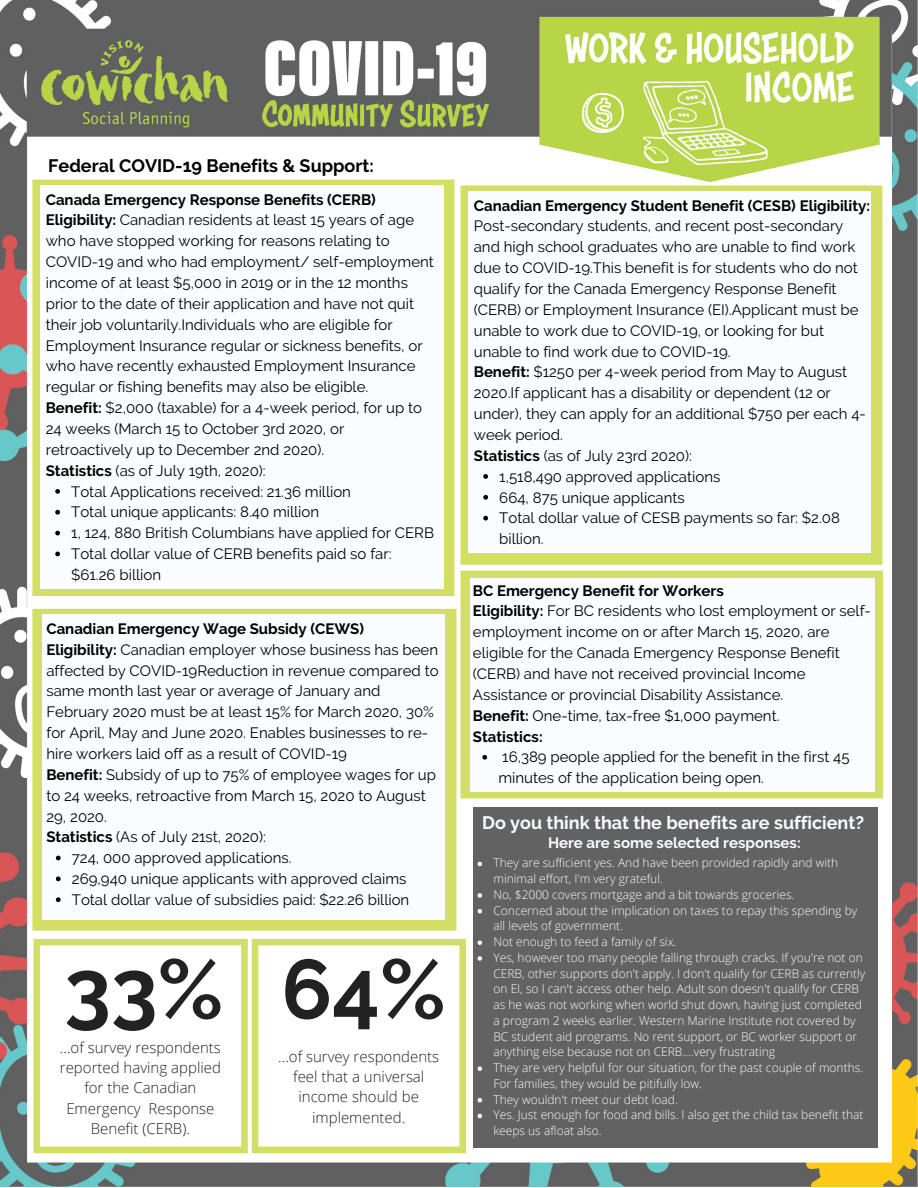
<style>
.page{position:relative;width:918px;height:1188px;background:#fff}
.page>*{position:absolute;margin:0;border:0;box-sizing:border-box;transform-origin:0 0}
.t1{font:700 83.7px "Raleway";color:#222}
.t2{font:700 18px "Raleway";color:#f9fdff}
.t3{font:700 18px "Raleway";color:#000}
.t4{font:15px/20.9px "Raleway";color:#000}
.t5{font:300 15px/20.2px "Open Sans";color:#222;text-align:center}
.t6{font:700 15px "Raleway";color:#000}
.t7{font:700 15px "Raleway";color:#f9fdff}
.t8{font:300 12px/15.8px "Open Sans";color:#f9fdff}
.s1{font-weight:700}
</style>
<div class="page">
<img style="left:0;top:0;width:918px;height:1187px">
<div style="left:32px;top:180px;width:422px;height:416px;background:#d2df64"></div>
<div style="left:41px;top:185px;width:403px;height:404px;background:#f9fdff"></div>
<svg style="left:55px;top:489px;width:5px;height:5px"></svg>
<svg style="left:55px;top:510px;width:5px;height:5px"></svg>
<svg style="left:55px;top:531px;width:5px;height:4px"></svg>
<svg style="left:55px;top:552px;width:5px;height:4px"></svg>
<svg style="left:460px;top:186px;width:422px;height:379px;background:#d3e06a"></svg>
<div style="left:469px;top:191px;width:402px;height:362px;background:#f9fdff"></div>
<svg style="left:483px;top:474px;width:5px;height:5px"></svg>
<svg style="left:483px;top:495px;width:5px;height:5px"></svg>
<svg style="left:483px;top:516px;width:5px;height:5px"></svg>
<svg style="left:32px;top:609px;width:425px;height:322px;background:#d5e170"></svg>
<div style="left:42px;top:615px;width:402px;height:305px;background:#f9fdff"></div>
<svg style="left:56px;top:856px;width:5px;height:4px"></svg>
<svg style="left:56px;top:876px;width:5px;height:5px"></svg>
<svg style="left:56px;top:897px;width:5px;height:5px"></svg>
<svg style="left:460px;top:571px;width:423px;height:227px;background:#d4e16f"></svg>
<div style="left:470px;top:579px;width:404px;height:213px;background:#f9fdff"></div>
<svg style="left:482px;top:755px;width:5px;height:5px"></svg>
<svg style="left:33px;top:939px;width:215px;height:214px"></svg>
<svg style="left:252px;top:939px;width:214px;height:214px"></svg>
<div style="left:473px;top:808px;width:404px;height:340px;background:#626262"></div>
<svg style="left:478px;top:862px;width:4px;height:4px"></svg>
<svg style="left:478px;top:893px;width:4px;height:5px"></svg>
<svg style="left:478px;top:909px;width:4px;height:4px"></svg>
<svg style="left:478px;top:940px;width:4px;height:5px"></svg>
<svg style="left:478px;top:956px;width:4px;height:5px"></svg>
<svg style="left:478px;top:1066px;width:4px;height:5px"></svg>
<svg style="left:478px;top:1098px;width:4px;height:4px"></svg>
<svg style="left:478px;top:1114px;width:4px;height:4px"></svg>
<p class="t3" style="left:48px;top:155px;width:327px">Federal COVID-19 Benefits &amp; Support:</p>
<p class="t4" style="left:46px;top:189px;width:390px"><span class="s1">Canada Emergency Response Benefits (CERB)<br>Eligibility:</span> Canadian residents at least 15 years of age who have stopped working for reasons relating to COVID-19 and who had employment/ self-employment income of at least $5,000 in 2019 or in the 12 months prior to the date of their application and have not quit their job voluntarily.Individuals who are eligible for Employment Insurance regular or sickness benefits, or who have recently exhausted Employment Insurance regular or fishing benefits may also be eligible.<br><span class="s1">Benefit:</span> $2,000 (taxable) for a 4-week period, for up to 24 weeks (March 15 to October 3rd 2020, or retroactively up to December 2nd 2020).<br><span class="s1">Statistics</span> (as of July 19th, 2020):</p>
<p class="t4" style="left:71px;top:481px;width:364px">Total Applications received: 21.36 million<br>Total unique applicants: 8.40 million<br>1, 124, 880 British Columbians have applied for CERB Total dollar value of CERB benefits paid so far: $61.26 billion</p>
<p class="t4" style="left:46px;top:618px;width:394px"><span class="s1">Canadian Emergency Wage Subsidy (CEWS)<br>Eligibility:</span> Canadian employer whose business has been affected by COVID-19Reduction in revenue compared to same month last year or average of January and February 2020 must be at least 15% for March 2020, 30% for April, May and June 2020. Enables businesses to re&shy;hire workers laid off as a result of COVID-19<br><span class="s1">Benefit:</span> Subsidy of up to 75% of employee wages for up to 24 weeks, retroactive from March 15, 2020 to August 29, 2020.<br><span class="s1">Statistics</span> (As of July 21st, 2020):</p>
<p class="t4" style="left:72px;top:848px;width:339px">724, 000 approved applications.<br>269,940 unique applicants with approved claims<br>Total dollar value of subsidies paid: $22.26 billion</p>
<h1 class="t1" style="left:64px;top:940px;width:161px">33%</h1>
<p class="t5" style="left:60px;top:1037px;width:163px">...of survey respondents reported having applied for the Canadian<br>Emergency Response<br>Benefit (CERB).</p>
<h1 class="t1" style="left:281px;top:940px;width:166px">64%</h1>
<p class="t5" style="left:278px;top:1046px;width:163px">...of survey respondents feel that a universal income should be implemented.</p>
<p class="t6" style="left:474px;top:196px;width:398px">Canadian Emergency Student Benefit (CESB) Eligibility:</p>
<p class="t4" style="left:474px;top:216px;width:394px">Post-secondary students, and recent post-secondary and high school graduates who are unable to find work due to COVID-19.This benefit is for students who do not qualify for the Canada Emergency Response Benefit (CERB) or Employment Insurance (EI).Applicant must be unable to work due to COVID-19, or looking for but unable to find work due to COVID-19.<br><span class="s1">Benefit:</span> $1250 per 4-week period from May to August 2020.If applicant has a disability or dependent (12 or under), they can apply for an additional $750 per each 4- week period.<br><span class="s1">Statistics</span> (as of July 23rd 2020):</p>
<p class="t4" style="left:499px;top:466px;width:342px">1,518,490 approved applications<br>664, 875 unique applicants<br>Total dollar value of CESB payments so far: $2.08 billion.</p>
<p class="t4" style="left:473px;top:580px;width:400px"><span class="s1">BC Emergency Benefit for Workers<br>Eligibility:</span> For BC residents who lost employment or self&shy;employment income on or after March 15, 2020, are eligible for the Canada Emergency Response Benefit (CERB) and have not received provincial Income Assistance or provincial Disability Assistance.<br><span class="s1">Benefit:</span> One-time, tax-free $1,000 payment.<br><span class="s1">Statistics:</span></p>
<p class="t4" style="left:498px;top:747px;width:353px">16,389 people applied for the benefit in the first 45 minutes of the application being open.</p>
<p class="t2" style="left:482px;top:812px;width:383px">Do you think that the benefits are sufficient?</p>
<p class="t8" style="left:493px;top:855px;width:373px">They are sufficient yes. And have been provided rapidly and with minimal effort, I'm very grateful.<br>No, $2000 covers mortgage and a bit towards groceries.<br>Concerned about the implication on taxes to repay this spending by all levels of government.<br>Not enough to feed a family of six.<br>Yes, however too many people falling through cracks. If you're not on CERB, other supports don't apply. I don't qualify for CERB as currently on EI, so I can't access other help. Adult son doesn't qualify for CERB as he was not working when world shut down, having just completed a program 2 weeks earlier. Western Marine Institute not covered by BC student aid programs. No rent support, or BC worker support or anything else because not on CERB....very frustrating<br>They are very helpful for our situation, for the past couple of months.<br>For families, they would be pitifully low.<br>They wouldn't meet our debt load.<br>Yes. Just enough for food and bills. I also get the child tax benefit that keeps us afloat also.</p>
<p class="t7" style="left:548px;top:834px;width:254px">Here are some selected responses:</p>
</div>
